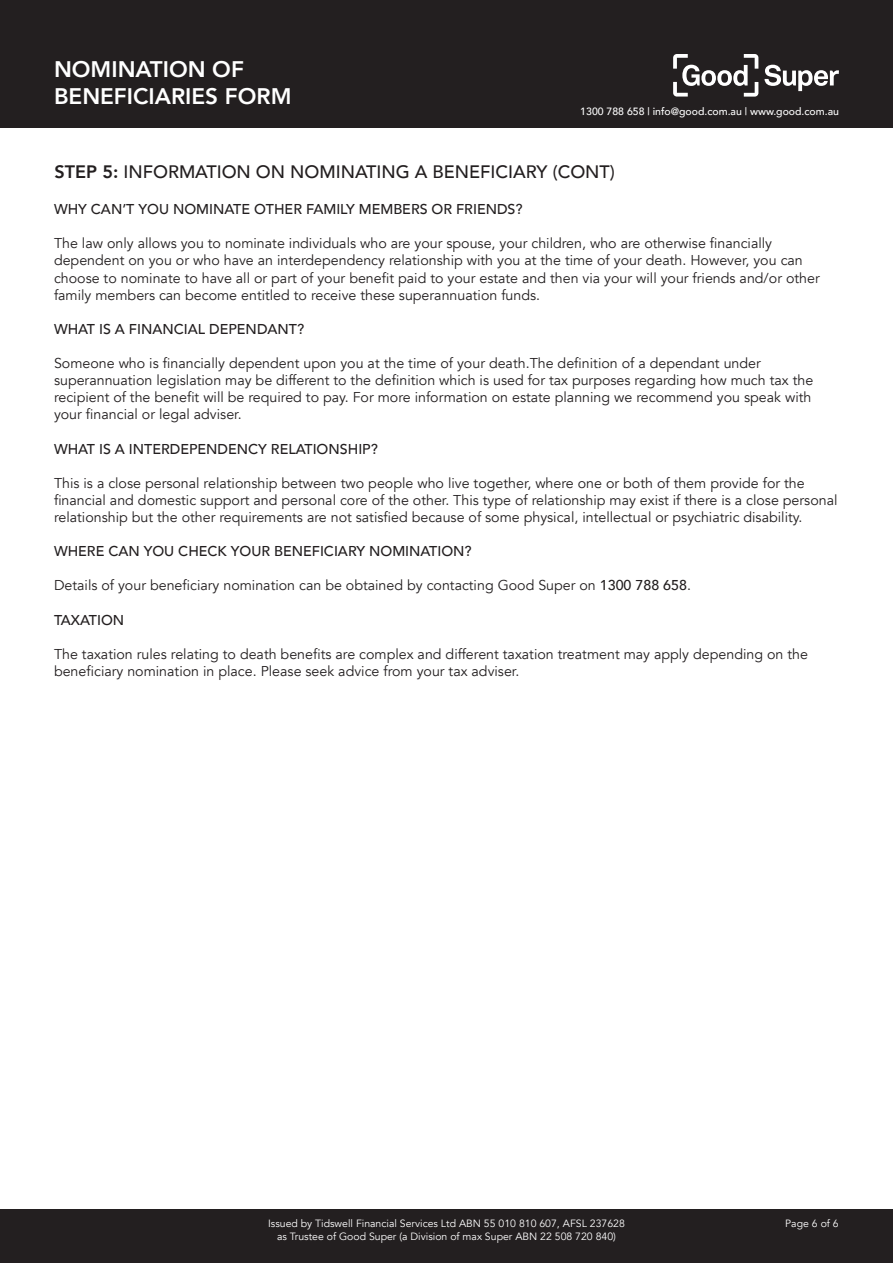
<style>
.page{position:relative;width:893px;height:1263px;background:#fff}
.page>*{position:absolute;margin:0;border:0;box-sizing:border-box;transform-origin:0 0}
.t1{font:800 22.5px/27px "Avenir";color:#fff}
.t2{font:500 18px "Avenir";color:#231f20}
.t3{font:14.25px/17.1px "Avenir";color:#231f20}
.t4{font:500 14.25px "Avenir";color:#231f20}
.t5{font:10.5px/12.6px "Avenir";color:#fff;text-align:center}
.t6{font:500 10.5px "Avenir";color:#fff}
.s1{font-weight:800}
.s2{font-weight:500}
</style>
<div class="page">
<div style="left:0;top:1209px;width:893px;height:54px;background:#231f20"></div>
<div style="left:0;top:0;width:893px;height:128px;background:#231f20"></div>
<svg style="left:673px;top:54px;width:166px;height:43px"></svg>
<h1 class="t1" style="left:54px;top:55px;width:239px">NOMINATION OF<br>BENEFICIARIES FORM</h1>
<p class="t6" style="left:580px;top:102px;width:260px">1300 788 658 | info@good.com.au | www.good.com.au</p>
<p class="t2" style="left:54px;top:156px;width:562px"><span class="s1">STEP 5:</span> INFORMATION ON NOMINATING A BENEFICIARY (CONT)</p>
<p class="t4" style="left:54px;top:197px;width:470px">WHY CAN’T YOU NOMINATE OTHER FAMILY MEMBERS OR FRIENDS?</p>
<p class="t3" style="left:54px;top:235px;width:767px">The law only allows you to nominate individuals who are your spouse, your children, who are otherwise financially dependent on you or who have an interdependency relationship with you at the time of your death. However, you can choose to nominate to have all or part of your benefit paid to your estate and then via your will your friends and/or other family members can become entitled to receive these superannuation funds.</p>
<p class="t4" style="left:54px;top:317px;width:252px">WHAT IS A FINANCIAL DEPENDANT?</p>
<p class="t3" style="left:54px;top:355px;width:761px">Someone who is financially dependent upon you at the time of your death.The definition of a dependant under superannuation legislation may be different to the definition which is used for tax purposes regarding how much tax the recipient of the benefit will be required to pay. For more information on estate planning we recommend you speak with your financial or legal adviser.</p>
<p class="t4" style="left:54px;top:436px;width:325px">WHAT IS A INTERDEPENDENCY RELATIONSHIP?</p>
<p class="t3" style="left:54px;top:474px;width:785px">This is a close personal relationship between two people who live together, where one or both of them provide for the financial and domestic support and personal core of the other. This type of relationship may exist if there is a close personal relationship but the other requirements are not satisfied because of some physical, intellectual or psychiatric disability.</p>
<p class="t4" style="left:54px;top:539px;width:419px">WHERE CAN YOU CHECK YOUR BENEFICIARY NOMINATION?</p>
<p class="t3" style="left:54px;top:577px;width:638px">Details of your beneficiary nomination can be obtained by contacting Good Super on <span class="s2">1300 788 658</span>.</p>
<p class="t4" style="left:54px;top:607px;width:72px">TAXATION</p>
<p class="t3" style="left:54px;top:645px;width:755px">The taxation rules relating to death benefits are complex and different taxation treatment may apply depending on the beneficiary nomination in place. Please seek advice from your tax adviser.</p>
<p class="t5" style="left:268px;top:1217px;width:358px">Issued by Tidswell Financial Services Ltd ABN 55 010 810 607, AFSL 237628 as Trustee of Good Super (a Division of max Super ABN 22 508 720 840)</p>
<p class="t5" style="left:785px;top:1217px;width:55px">Page 6 of 6</p>
</div>
